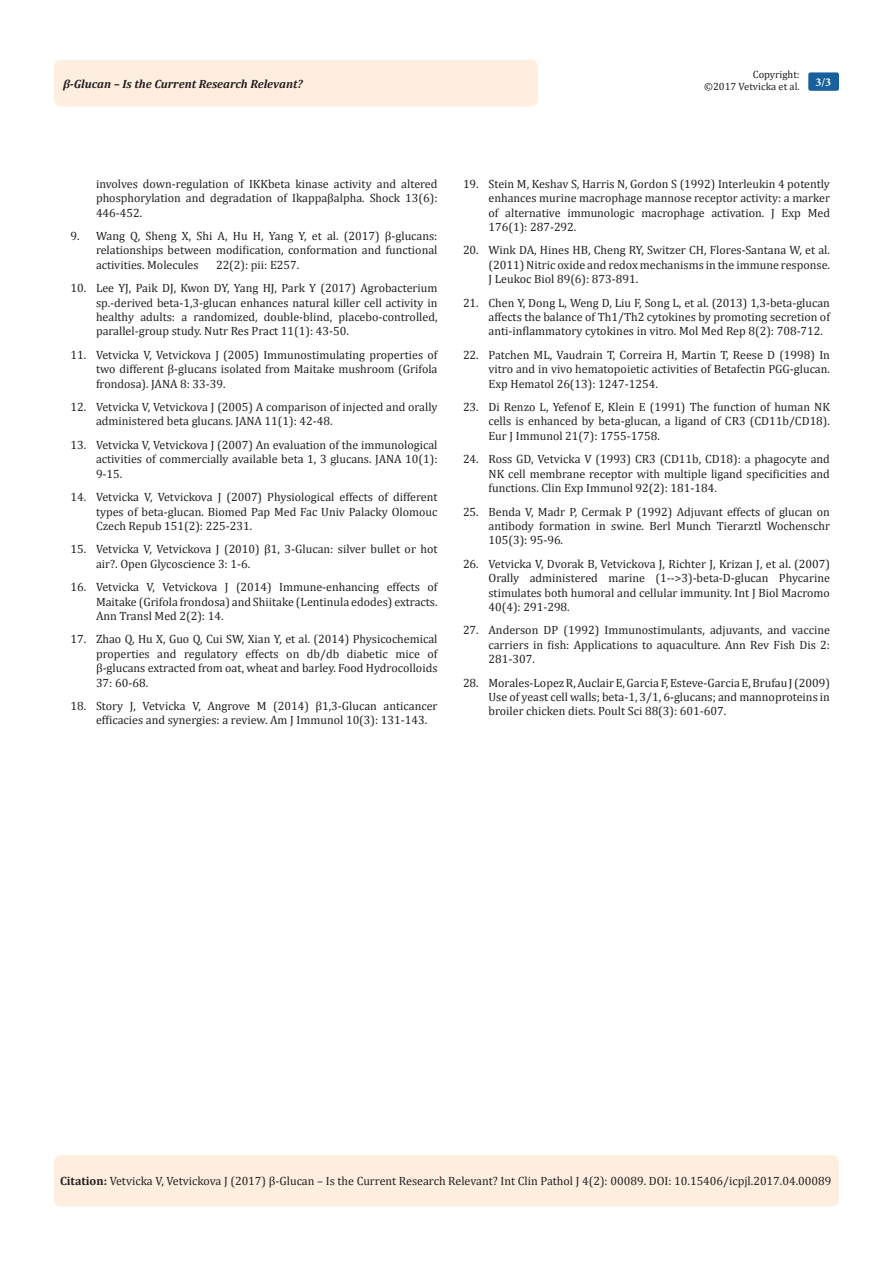
<style>
.page{position:relative;width:893px;height:1263px;background:#fff}
.page>*{position:absolute;margin:0;border:0;box-sizing:border-box;transform-origin:0 0}
.Citation{font:12px/14.4px "Cambria";color:#231f20;text-align:justify}
.t1{font:italic 700 12px "Cambria";color:#231f20}
.t2{font:700 12px "Minion Pro";color:#fff}
.t3{font:10.5px/12.6px "Cambria";color:#231f20;text-align:right}
.s1{font-weight:700}
</style>
<div class="page">
<div style="left:54px;top:1155px;width:785px;height:51px;background:#feeee0;border-radius:7px"></div>
<div style="left:54px;top:60px;width:484px;height:46px;background:#feeee0;border-radius:8px"></div>
<div style="left:808px;top:72px;width:31px;height:19px;background:#18609d;border-radius:2px"></div>
<p class="t3" style="left:704px;top:68px;width:97px">Copyright:<br>©2017 Vetvicka et al.</p>
<p class="t1" style="left:63px;top:75px;width:241px">β-Glucan – Is the Current Research Relevant?</p>
<p class="t2" style="left:815px;top:74px;width:17px">3/3</p>
<p class="Citation" style="left:96px;top:176px;width:343px">involves down-regulation of IKKbeta kinase activity and altered phosphorylation and degradation of Ikappaβalpha. Shock 13(6):<br>446-452.</p>
<p class="Citation" style="left:96px;top:229px;width:343px;text-indent:-26px">9. Wang Q, Sheng X, Shi A, Hu H, Yang Y, et al. (2017) β-glucans: relationships between modification, conformation and functional activities. Molecules</p>
<p class="Citation" style="left:216px;top:257px;width:85px">22(2): pii: E257.</p>
<p class="Citation" style="left:96px;top:281px;width:343px;text-indent:-26px">10. Lee YJ, Paik DJ, Kwon DY, Yang HJ, Park Y (2017) Agrobacterium sp.-derived beta-1,3-glucan enhances natural killer cell activity in healthy adults: a randomized, double-blind, placebo-controlled, parallel-group study. Nutr Res Pract 11(1): 43-50.</p>
<p class="Citation" style="left:96px;top:347px;width:343px;text-indent:-26px">11. Vetvicka V, Vetvickova J (2005) Immunostimulating properties of two different β-glucans isolated from Maitake mushroom (Grifola frondosa). JANA 8: 33-39.</p>
<p class="Citation" style="left:96px;top:400px;width:343px;text-indent:-26px">12. Vetvicka V, Vetvickova J (2005) A comparison of injected and orally administered beta glucans. JANA 11(1): 42-48.</p>
<p class="Citation" style="left:96px;top:437px;width:343px;text-indent:-26px">13. Vetvicka V, Vetvickova J (2007) An evaluation of the immunological activities of commercially available beta 1, 3 glucans. JANA 10(1):<br>9-15.</p>
<p class="Citation" style="left:96px;top:490px;width:343px;text-indent:-26px">14. Vetvicka V, Vetvickova J (2007) Physiological effects of different types of beta-glucan. Biomed Pap Med Fac Univ Palacky Olomouc Czech Repub 151(2): 225-231.</p>
<p class="Citation" style="left:96px;top:542px;width:343px;text-indent:-26px">15. Vetvicka V, Vetvickova J (2010) β1, 3-Glucan: silver bullet or hot air?. Open Glycoscience 3: 1-6.</p>
<p class="Citation" style="left:96px;top:580px;width:343px;text-indent:-26px">16. Vetvicka V, Vetvickova J (2014) Immune-enhancing effects of Maitake (Grifola frondosa) and Shiitake (Lentinula edodes) extracts.<br>Ann Transl Med 2(2): 14.</p>
<p class="Citation" style="left:96px;top:632px;width:343px;text-indent:-26px">17. Zhao Q, Hu X, Guo Q, Cui SW, Xian Y, et al. (2014) Physicochemical properties and regulatory effects on db/db diabetic mice of β-glucans extracted from oat, wheat and barley. Food Hydrocolloids 37: 60-68.</p>
<p class="Citation" style="left:96px;top:698px;width:343px;text-indent:-26px">18. Story J, Vetvicka V, Angrove M (2014) β1,3-Glucan anticancer efficacies and synergies: a review. Am J Immunol 10(3): 131-143.</p>
<p class="Citation" style="left:488px;top:176px;width:343px;text-indent:-26px">19. Stein M, Keshav S, Harris N, Gordon S (1992) Interleukin 4 potently enhances murine macrophage mannose receptor activity: a marker of alternative immunologic macrophage activation. J Exp Med 176(1): 287-292.</p>
<p class="Citation" style="left:488px;top:243px;width:343px;text-indent:-26px">20. Wink DA, Hines HB, Cheng RY, Switzer CH, Flores-Santana W, et al. (2011) Nitric oxide and redox mechanisms in the immune response.<br>J Leukoc Biol 89(6): 873-891.</p>
<p class="Citation" style="left:488px;top:295px;width:343px;text-indent:-26px">21. Chen Y, Dong L, Weng D, Liu F, Song L, et al. (2013) 1,3-beta-glucan affects the balance of Th1/Th2 cytokines by promoting secretion of anti-inflammatory cytokines in vitro. Mol Med Rep 8(2): 708-712.</p>
<p class="Citation" style="left:488px;top:347px;width:343px;text-indent:-26px">22. Patchen ML, Vaudrain T, Correira H, Martin T, Reese D (1998) In vitro and in vivo hematopoietic activities of Betafectin PGG-glucan.<br>Exp Hematol 26(13): 1247-1254.</p>
<p class="Citation" style="left:488px;top:400px;width:343px;text-indent:-26px">23. Di Renzo L, Yefenof E, Klein E (1991) The function of human NK cells is enhanced by beta-glucan, a ligand of CR3 (CD11b/CD18).<br>Eur J Immunol 21(7): 1755-1758.</p>
<p class="Citation" style="left:488px;top:452px;width:343px;text-indent:-26px">24. Ross GD, Vetvicka V (1993) CR3 (CD11b, CD18): a phagocyte and NK cell membrane receptor with multiple ligand specificities and functions. Clin Exp Immunol 92(2): 181-184.</p>
<p class="Citation" style="left:488px;top:504px;width:343px;text-indent:-26px">25. Benda V, Madr P, Cermak P (1992) Adjuvant effects of glucan on antibody formation in swine. Berl Munch Tierarztl Wochenschr 105(3): 95-96.</p>
<p class="Citation" style="left:488px;top:556px;width:343px;text-indent:-26px">26. Vetvicka V, Dvorak B, Vetvickova J, Richter J, Krizan J, et al. (2007)<br>Orally administered marine (1--&gt;3)-beta-D-glucan Phycarine stimulates both humoral and cellular immunity. Int J Biol Macromo 40(4): 291-298.</p>
<p class="Citation" style="left:488px;top:623px;width:343px;text-indent:-26px">27. Anderson DP (1992) Immunostimulants, adjuvants, and vaccine carriers in fish: Applications to aquaculture. Ann Rev Fish Dis 2:<br>281-307.</p>
<p class="Citation" style="left:488px;top:675px;width:343px;text-indent:-26px">28. Morales-Lopez R, Auclair E, Garcia F, Esteve-Garcia E, Brufau J (2009)<br>Use of yeast cell walls; beta-1, 3/1, 6-glucans; and mannoproteins in broiler chicken diets. Poult Sci 88(3): 601-607.</p>
<p class="Citation" style="left:60px;top:1174px;width:773px"><span class="s1">Citation:</span> Vetvicka V, Vetvickova J (2017) β-Glucan – Is the Current Research Relevant? Int Clin Pathol J 4(2): 00089. DOI: 10.15406/icpjl.2017.04.00089</p>
</div>
